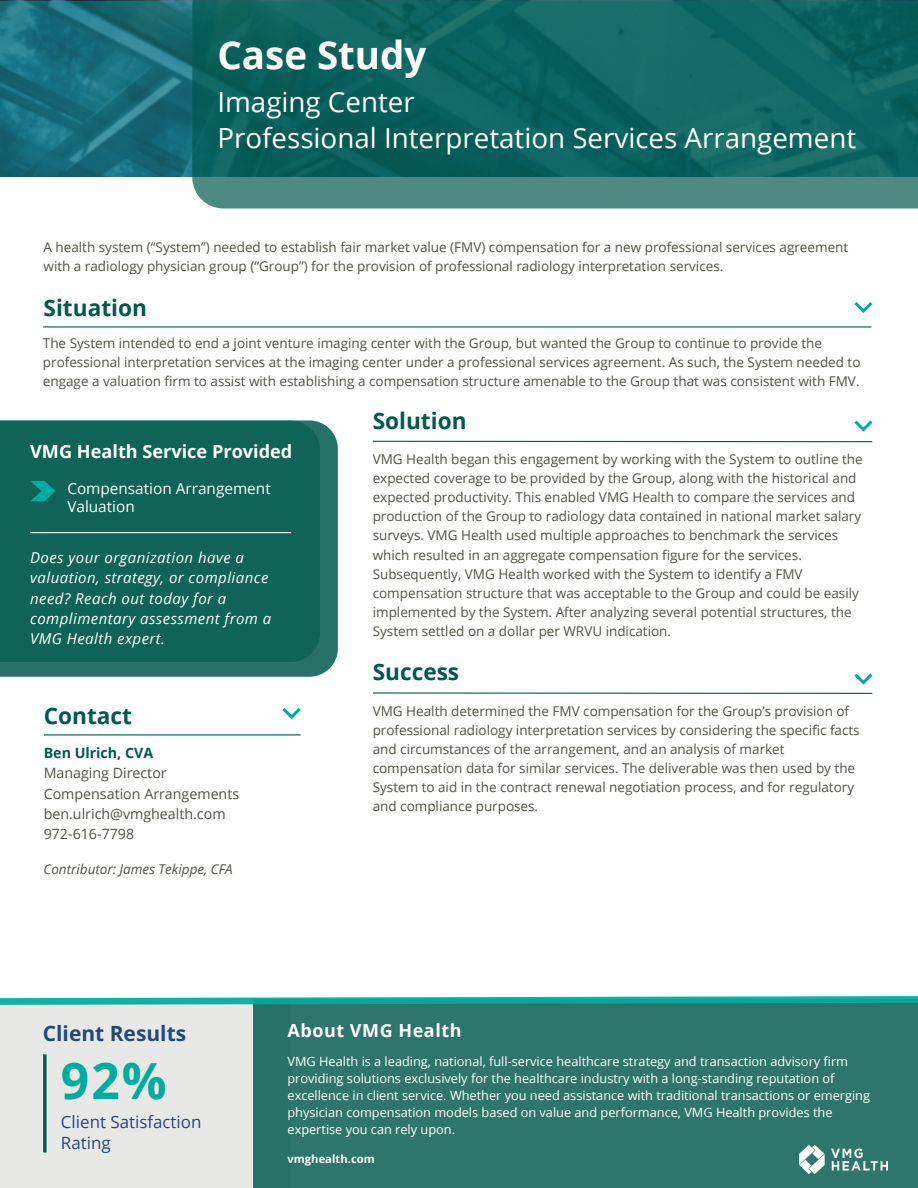
<style>
.page{position:relative;width:918px;height:1188px;background:#fff}
.page>*{position:absolute;margin:0;border:0;box-sizing:border-box;transform-origin:0 0}
.t1{font:700 49.8px "Open Sans";color:#00aca0}
.t2{font:700 38.55px "Open Sans";color:#fff}
.t3{font:27.75px "Open Sans";color:#fff}
.t4{font:700 22.65px "Open Sans";color:#00594c}
.t5{font:700 21px "Open Sans";color:#25487b}
.t6{font:700 18.15px "Open Sans";color:#fff}
.t7{font:700 18px "Open Sans";letter-spacing:.03em;color:#fff}
.t8{font:16.95px/21.1px "Open Sans";color:#25487b}
.t9{font:15.3px/18px "Open Sans";color:#fff}
.t10{font:italic 15px/20.2px "Open Sans";letter-spacing:.03em;color:#fff}
.t11{font:14.25px "Open Sans";color:#51534a}
.t12{font:700 14.25px "Open Sans";color:#00594c}
.t13{font:13.5px/19.2px "Open Sans";color:#51534a}
.t14{font:italic 13.5px "Open Sans";color:#51534a}
.t15{font:12.75px/17px "Open Sans";color:#fff}
.t16{font:700 11.25px "Open Sans";color:#fff}
</style>
<div class="page">
<svg style="left:0;top:1px;width:192px;height:176px;background:#1a6d7c"></svg>
<svg style="left:192px;top:0;width:726px;height:209px;background:#176a65"></svg>
<div style="left:0;top:1001px;width:291px;height:187px;background:#e8e8e7"></div>
<div style="left:253px;top:999px;width:665px;height:189px;background:#2e766c"></div>
<svg style="left:0;top:996px;width:918px;height:9px"></svg>
<div style="left:0;top:422px;width:338px;height:255px;background:#277267"></div>
<div style="left:0;top:420px;width:320px;height:242px;background:#106357"></div>
<hr style="left:43px;top:326px;width:828px;height:2px;background:#00594c">
<hr style="left:30px;top:532px;width:261px;height:1px;background:#fff">
<hr style="left:373px;top:441px;width:499px;height:1px;background:#00594c">
<svg style="left:854px;top:674px;width:18px;height:11px"></svg>
<hr style="left:373px;top:692px;width:499px;height:2px;background:#00594c">
<hr style="left:44px;top:734px;width:256px;height:1px;background:#00594c">
<svg style="left:282px;top:708px;width:18px;height:11px"></svg>
<svg style="left:854px;top:421px;width:18px;height:11px"></svg>
<svg style="left:854px;top:302px;width:18px;height:11px"></svg>
<svg style="left:43px;top:1054px;width:4px;height:99px"></svg>
<img style="left:799px;top:1145px;width:88px;height:28px">
<svg style="left:30px;top:481px;width:26px;height:20px"></svg>
<p class="t2" style="left:217px;top:28px;width:211px">Case Study</p>
<p class="t3" style="left:217px;top:82px;width:199px">Imaging Center</p>
<p class="t3" style="left:217px;top:118px;width:640px">Professional Interpretation Services Arrangement</p>
<p class="t13" style="left:44px;top:238px;width:806px">A health system (“System”) needed to establish fair market value (FMV) compensation for a new professional services agreement with a radiology physician group (“Group”) for the provision of professional radiology interpretation services.</p>
<p class="t4" style="left:44px;top:291px;width:105px">Situation</p>
<p class="t13" style="left:43px;top:333px;width:819px">The System intended to end a joint venture imaging center with the Group, but wanted the Group to continue to provide the professional interpretation services at the imaging center under a professional services agreement. As such, the System needed to engage a valuation firm to assist with establishing a compensation structure amenable to the Group that was consistent with FMV.</p>
<p class="t6" style="left:30px;top:438px;width:264px">VMG Health Service Provided</p>
<p class="t9" style="left:67px;top:479px;width:205px">Compensation Arrangement<br>Valuation</p>
<p class="t10" style="left:30px;top:547px;width:243px">Does your organization have a valuation, strategy, or compliance need? Reach out today for a complimentary assessment from a<br>VMG Health expert.</p>
<p class="t4" style="left:44px;top:700px;width:90px">Contact</p>
<p class="t12" style="left:44px;top:743px;width:111px">Ben Ulrich, CVA</p>
<p class="t11" style="left:44px;top:763px;width:125px">Managing Director</p>
<p class="t11" style="left:44px;top:784px;width:197px">Compensation Arrangements</p>
<p class="t11" style="left:44px;top:804px;width:183px">ben.ulrich@vmghealth.com</p>
<p class="t11" style="left:44px;top:824px;width:92px">972-616-7798</p>
<p class="t14" style="left:44px;top:859px;width:191px">Contributor: James Tekippe, CFA</p>
<p class="t4" style="left:373px;top:405px;width:95px">Solution</p>
<p class="t13" style="left:373px;top:449px;width:492px">VMG Health began this engagement by working with the System to outline the expected coverage to be provided by the Group, along with the historical and expected productivity. This enabled VMG Health to compare the services and production of the Group to radiology data contained in national market salary surveys. VMG Health used multiple approaches to benchmark the services which resulted in an aggregate compensation figure for the services.<br>Subsequently, VMG Health worked with the System to identify a FMV compensation structure that was acceptable to the Group and could be easily implemented by the System. After analyzing several potential structures, the System settled on a dollar per WRVU indication.</p>
<p class="t4" style="left:373px;top:656px;width:88px">Success</p>
<p class="t13" style="left:373px;top:701px;width:489px">VMG Health determined the FMV compensation for the Group’s provision of professional radiology interpretation services by considering the specific facts and circumstances of the arrangement, and an analysis of market compensation data for similar services. The deliverable was then used by the System to aid in the contract renewal negotiation process, and for regulatory and compliance purposes.</p>
<p class="t5" style="left:43px;top:1018px;width:145px">Client Results</p>
<p class="t7" style="left:288px;top:1018px;width:176px">About VMG Health</p>
<p class="t15" style="left:288px;top:1053px;width:584px">VMG Health is a leading, national, full-service healthcare strategy and transaction advisory firm providing solutions exclusively for the healthcare industry with a long-standing reputation of excellence in client service. Whether you need assistance with traditional transactions or emerging physician compensation models based on value and performance, VMG Health provides the expertise you can rely upon.</p>
<p class="t1" style="left:61px;top:1046px;width:107px">92%</p>
<p class="t8" style="left:61px;top:1111px;width:142px">Client Satisfaction<br>Rating</p>
<p class="t16" style="left:288px;top:1151px;width:89px">vmghealth.com</p>
</div>
